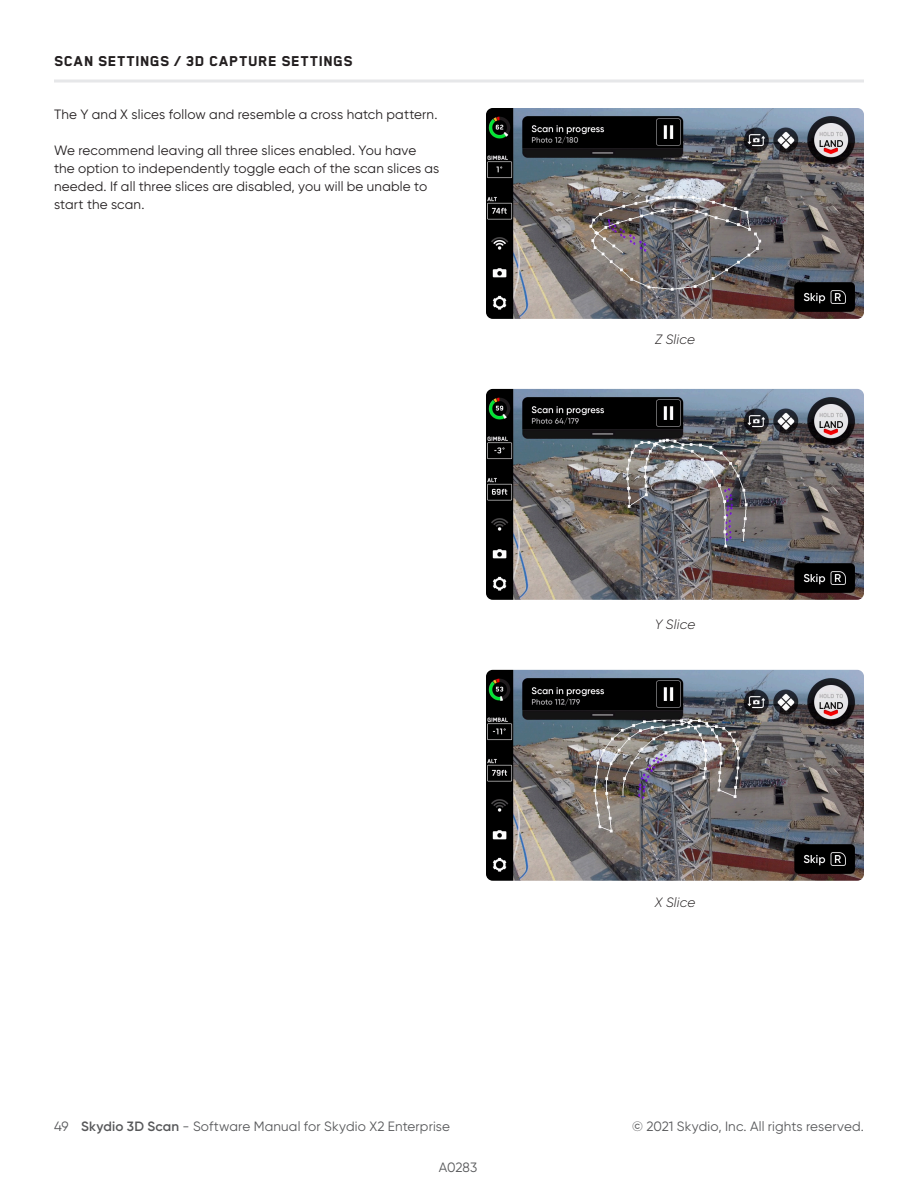
<style>
.page{position:relative;width:918px;height:1188px;background:#fff}
.page>*{position:absolute;margin:0;border:0;box-sizing:border-box;transform-origin:0 0}
.t1{font:800 16.5px "Blender";letter-spacing:.04em;color:#231f20}
.Body_copy{font:13.5px/18px "Gilroy";letter-spacing:.015em;color:#231f20}
.t2{font:13.5px "Gilroy";letter-spacing:.01em;color:#57585a}
.t3{font:italic 300 13.5px "Gilroy";letter-spacing:.01em;color:#231f20}
.s1{font-weight:600}
</style>
<div class="page">
<hr style="left:54px;top:80px;width:810px;height:2px;background:#e6e7e9">
<img style="left:486px;top:670px;width:378px;height:211px">
<img style="left:486px;top:389px;width:378px;height:211px">
<img style="left:486px;top:108px;width:378px;height:211px">
<p class="t1" style="left:54px;top:53px;width:300px">SCAN SETTINGS / 3D CAPTURE SETTINGS</p>
<p class="Body_copy" style="left:54px;top:105px;width:385px">The Y and X slices follow and resemble a cross hatch pattern.</p>
<p class="Body_copy" style="left:54px;top:141px;width:387px">We recommend leaving all three slices enabled. You have the option to independently toggle each of the scan slices as needed. If all three slices are disabled, you will be unable to start the scan.</p>
<p class="t3" style="left:655px;top:331px;width:41px">Z Slice</p>
<p class="t3" style="left:655px;top:616px;width:42px">Y Slice</p>
<p class="t3" style="left:655px;top:894px;width:42px">X Slice</p>
<p class="t2" style="left:54px;top:1118px;width:398px">49 <span class="s1">Skydio 3D Scan</span> - Software Manual for Skydio X2 Enterprise</p>
<p class="t2" style="left:632px;top:1118px;width:233px">© 2021 Skydio, Inc. All rights reserved.</p>
<p class="t2" style="left:439px;top:1159px;width:40px">A0283</p>
</div>
